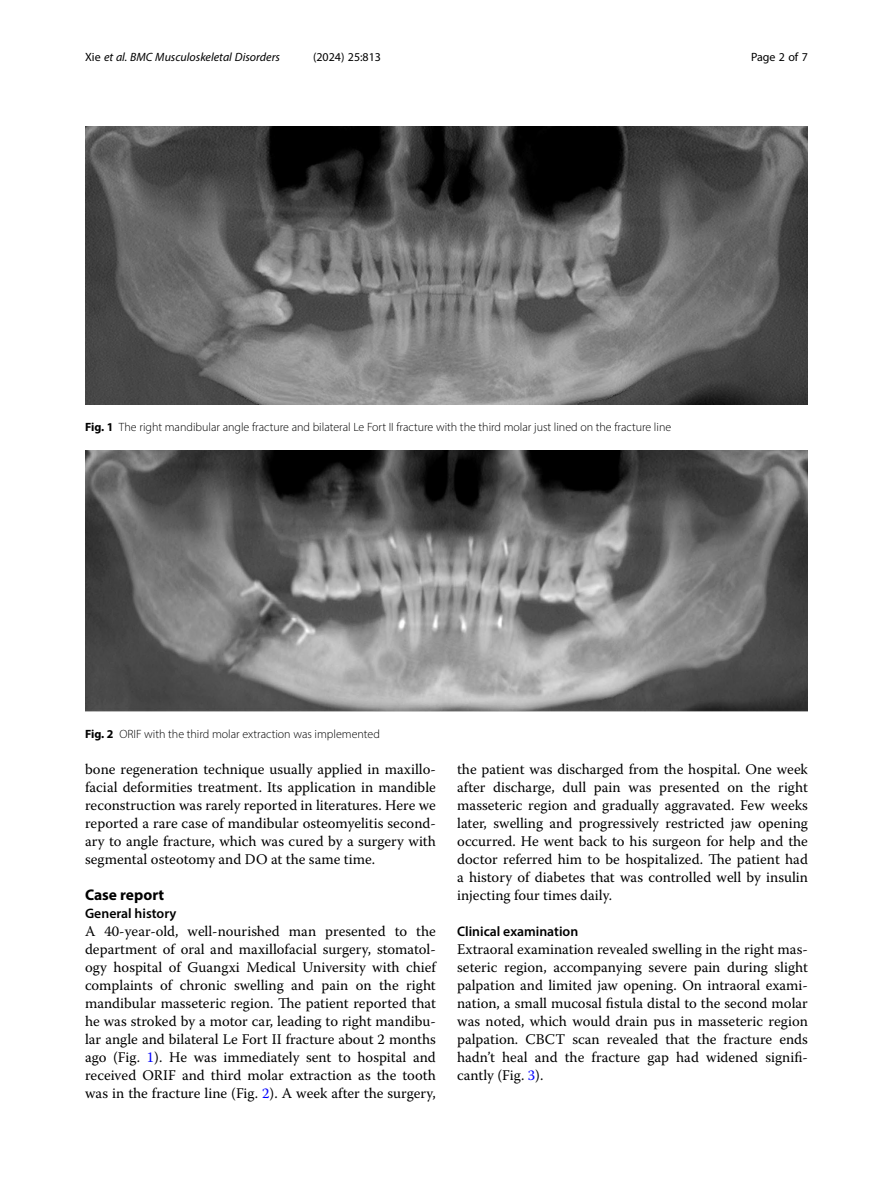
<style>
.page{position:relative;width:893px;height:1191px;background:#fff}
.page>*{position:absolute;margin:0;border:0;box-sizing:border-box;transform-origin:0 0}
.Head_1{font:700 15.45px "Myriad Pro";color:#000}
.Body_Text{font:14.7px/18px "Warnock Pro";color:#000;text-align:justify}
.Head_2{font:600 13.8px "Myriad Pro";color:#000}
.Head_2_After_1{font:600 13.8px "Myriad Pro";color:#000}
.Figure_Caption{font:300 12px "Myriad Pro";color:#000}
.t1{font:italic 12px "Myriad Pro";color:#000}
.t2{font:12px "Myriad Pro";color:#000}
.s1{font-style:normal}
.s2{font-weight:700}
.s3{color:#00f}
</style>
<div class="page">
<img style="left:85px;top:450px;width:723px;height:261px">
<img style="left:85px;top:126px;width:723px;height:278px">
<p class="t1" style="left:85px;top:50px;width:196px"><span class="s1">Xie</span> et al. BMC Musculoskeletal Disorders</p>
<p class="t2" style="left:313px;top:50px;width:70px">(2024) 25:813</p>
<p class="t2" style="left:751px;top:50px;width:58px">Page 2 of 7</p>
<p class="Figure_Caption" style="left:85px;top:420px;width:588px"><span class="s2">Fig. 1</span> The right mandibular angle fracture and bilateral Le Fort II fracture with the third molar just lined on the fracture line</p>
<p class="Figure_Caption" style="left:85px;top:727px;width:296px"><span class="s2">Fig. 2</span> ORIF with the third molar extraction was implemented</p>
<p class="Body_Text" style="left:85px;top:760px;width:352px">bone regeneration technique usually applied in maxillo&shy;facial deformities treatment. Its application in mandible reconstruction was rarely reported in literatures. Here we reported a rare case of mandibular osteomyelitis second&shy;ary to angle fracture, which was cured by a surgery with segmental osteotomy and DO at the same time.</p>
<p class="Head_1" style="left:85px;top:885px;width:81px">Case report</p>
<p class="Head_2_After_1" style="left:85px;top:905px;width:93px">General history</p>
<p class="Body_Text" style="left:85px;top:922px;width:352px">A 40-year-old, well-nourished man presented to the department of oral and maxillofacial surgery, stomatol&shy;ogy hospital of Guangxi Medical University with chief complaints of chronic swelling and pain on the right mandibular masseteric region. The patient reported that he was stroked by a motor car, leading to right mandibu&shy;lar angle and bilateral Le Fort II fracture about 2 months ago (Fig. <span class="s3">1</span>). He was immediately sent to hospital and received ORIF and third molar extraction as the tooth was in the fracture line (Fig. <span class="s3">2</span>). A week after the surgery,</p>
<p class="Body_Text" style="left:457px;top:760px;width:352px">the patient was discharged from the hospital. One week after discharge, dull pain was presented on the right masseteric region and gradually aggravated. Few weeks later, swelling and progressively restricted jaw opening occurred. He went back to his surgeon for help and the doctor referred him to be hospitalized. The patient had a history of diabetes that was controlled well by insulin injecting four times daily.</p>
<p class="Head_2" style="left:457px;top:923px;width:123px">Clinical examination</p>
<p class="Body_Text" style="left:457px;top:940px;width:352px">Extraoral examination revealed swelling in the right mas&shy;seteric region, accompanying severe pain during slight palpation and limited jaw opening. On intraoral exami&shy;nation, a small mucosal fistula distal to the second molar was noted, which would drain pus in masseteric region palpation. CBCT scan revealed that the fracture ends hadn’t heal and the fracture gap had widened signifi&shy;cantly (Fig. <span class="s3">3</span>).</p>
</div>
